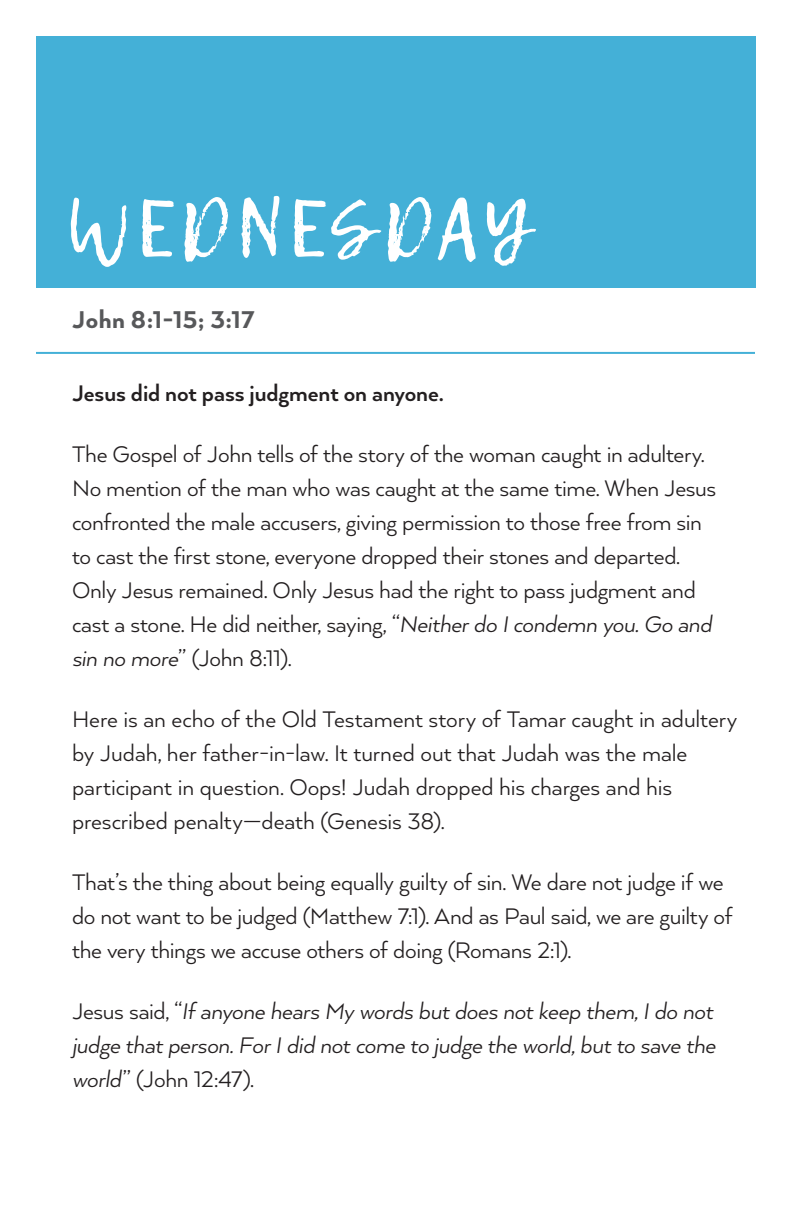
<style>
.page{position:relative;width:792px;height:1224px;background:#fff}
.page>*{position:absolute;margin:0;border:0;box-sizing:border-box;transform-origin:0 0}
.Big_weekday_title{font:80px "Lemon Tuesday";letter-spacing:.06em;color:#fff}
.Weekly_verses{font:800 28px "Arquitecta";letter-spacing:.015em;color:#57585a}
.Body{font:26px/34px "Arquitecta";letter-spacing:-.01em;color:#231f20}
.Body-2{font:italic 26px/34px "Arquitecta";letter-spacing:-.015em;color:#231f20;text-align:justify}
.Body-3{font:700 26px "Arquitecta";letter-spacing:-.005em;color:#231f20}
.s1{font-style:italic}
.s2{font-style:normal}
</style>
<div class="page">
<div style="left:36px;top:36px;width:720px;height:252px;background:#44b0d7"></div>
<hr style="left:36px;top:352px;width:719px;height:2px;background:#44b0d7">
<p class="Big_weekday_title" style="left:66px;top:182px;width:465px">WEDNESDAY</p>
<p class="Weekly_verses" style="left:72px;top:302px;width:184px">John 8:1-15; 3:17</p>
<p class="Body-3" style="left:72px;top:377px;width:373px">Jesus did not pass judgment on anyone.</p>
<p class="Body" style="left:72px;top:436px;width:646px">The Gospel of John tells of the story of the woman caught in adultery.<br>No mention of the man who was caught at the same time. When Jesus confronted the male accusers, giving permission to those free from sin to cast the first stone, everyone dropped their stones and departed.<br>Only Jesus remained. Only Jesus had the right to pass judgment and cast a stone. He did neither, saying, “<span class="s1">Neither do I condemn you. Go and sin no more</span>” (John 8:11).</p>
<p class="Body" style="left:72px;top:701px;width:667px">Here is an echo of the Old Testament story of Tamar caught in adultery by Judah, her father-in-law. It turned out that Judah was the male participant in question. Oops! Judah dropped his charges and his prescribed penalty—death (Genesis 38).</p>
<p class="Body" style="left:72px;top:864px;width:662px">That’s the thing about being equally guilty of sin. We dare not judge if we do not want to be judged (Matthew 7:1). And as Paul said, we are guilty of the very things we accuse others of doing (Romans 2:1).</p>
<p class="Body-2" style="left:72px;top:993px;width:645px"><span class="s2">Jesus said, “</span>If anyone hears My words but does not keep them, I do not judge that person. For I did not come to judge the world, but to save the world<span class="s2">” (John 12:47).</span></p>
</div>
